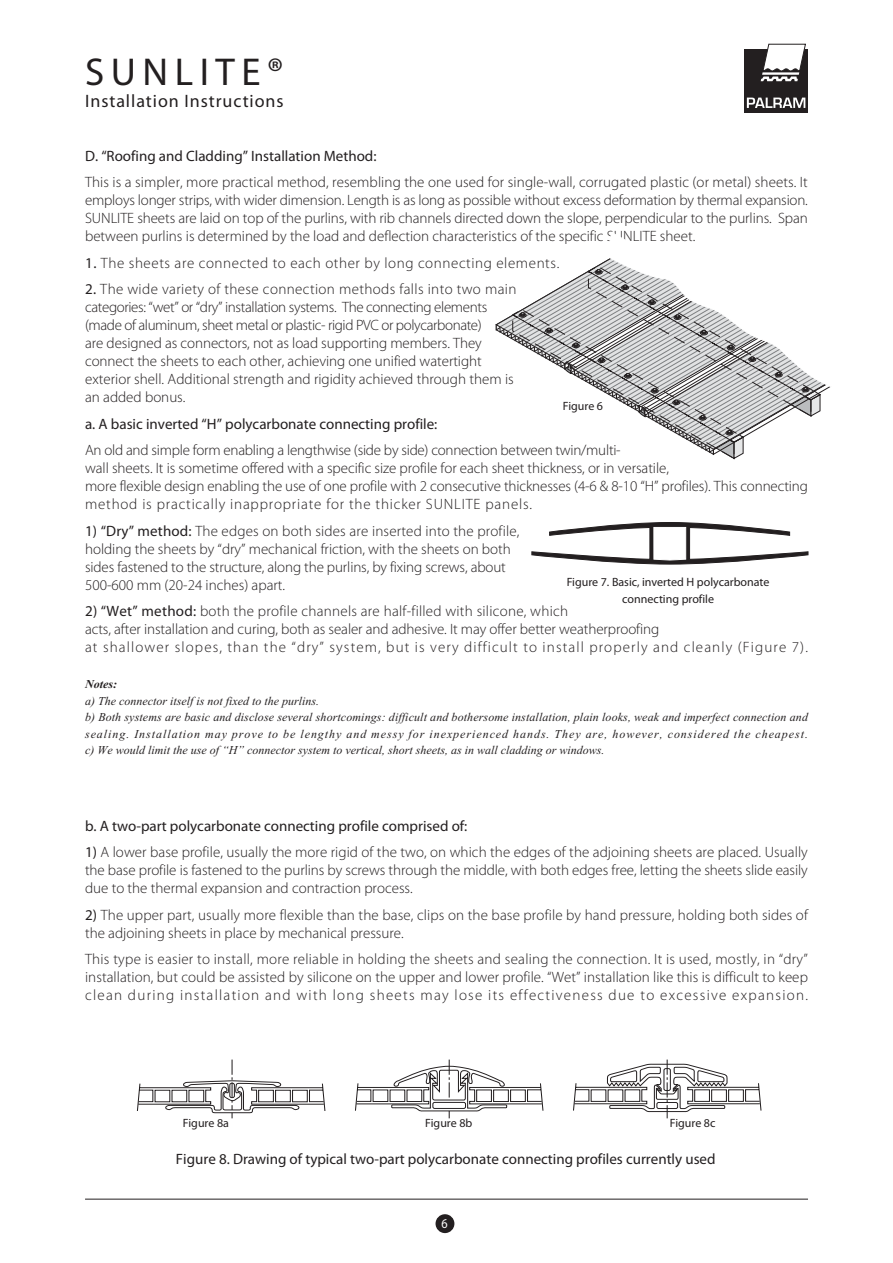
<style>
.page{position:relative;width:893px;height:1263px;background:#fff}
.page>*{position:absolute;margin:0;border:0;box-sizing:border-box;transform-origin:0 0}
.t1{font:39px "Myriad Pro";letter-spacing:.17em;color:#231f20}
.t2{font:18px "Myriad Pro";letter-spacing:.05em;color:#231f20}
.t3{font:300 15px/18px "Myriad Pro";color:#231f20}
.t4{font:300 15px/18px "Myriad Pro";letter-spacing:.02em;color:#231f20}
.t5{font:15px "Myriad Pro";color:#231f20}
.t6{font:300 15px "Myriad Pro";letter-spacing:.04em;color:#231f20}
.t7{font:13.5px "Myriad Pro";color:#fff;scale:.9 1}
.t8{font:12px/16.5px "Times New Roman It MS";letter-spacing:.01em;color:#231f20}
.t9{font:12px/16.5px "Myriad Pro";color:#231f20;text-align:center}
.t10{font:12px "Times New Roman Bd It MS";color:#231f20}
.s1{font-weight:400}
.s2{color:#808284}
</style>
<div class="page">
<div style="left:435px;top:1214px;width:19px;height:19px;background:#231f20;border-radius:50%"></div>
<svg style="left:573px;top:1060px;width:189px;height:58px"></svg>
<svg style="left:137px;top:1060px;width:189px;height:58px"></svg>
<svg style="left:355px;top:1060px;width:189px;height:58px"></svg>
<div style="left:432px;top:1102px;width:34px;height:7px;border:1px solid #231f20;border-radius:2px"></div>
<svg style="left:531px;top:522px;width:277px;height:42px"></svg>
<div style="left:744px;top:49px;width:64px;height:64px;background:#231f20"></div>
<svg style="left:747px;top:98px;width:58px;height:10px"></svg>
<svg style="left:761px;top:44px;width:45px;height:37px"></svg>
<hr style="left:85px;top:1199px;width:723px;height:1px;background:#231f20">
<svg style="left:496px;top:258px;width:334px;height:135px"></svg>
<svg style="left:512px;top:266px;width:309px;height:193px"></svg>
<h1 class="t1" style="left:85px;top:57px;width:200px">SUNLITE®</h1>
<p class="t2" style="left:85px;top:94px;width:200px">Installation Instructions</p>
<p class="t5" style="left:85px;top:150px;width:293px">D. “Roofing and Cladding” Installation Method:</p>
<p class="t3" style="left:85px;top:174px;width:724px;text-align:justify">This is a simpler, more practical method, resembling the one used for single-wall, corrugated plastic (or metal) sheets. It employs longer strips, with wider dimension. Length is as long as possible without excess deformation by thermal expansion.<br>SUNLITE sheets are laid on top of the purlins, with rib channels directed down the slope, perpendicular to the purlins. Span between purlins is determined by the load and deflection characteristics of the specific SUNLITE sheet.</p>
<p class="t6" style="left:85px;top:257px;width:476px"><span class="s1">1.</span> The sheets are connected to each other by long connecting <span class="s2">elements.</span></p>
<p class="t3" style="left:85px;top:281px;width:433px"><span class="s1">2.</span> The wide variety of these connection methods falls into two m<span class="s2">ain </span>categories: “wet” or “dry” installation systems. The connecting elements (made of aluminum, sheet metal or plastic- rigid PVC or polycarbonate)<br>are designed as connectors, not as load supporting members. They connect the sheets to each other, achieving one unified watertight exterior shell. Additional strength and rigidity achieved through them is an added bonus.</p>
<p class="t5" style="left:85px;top:418px;width:354px">a. A basic inverted “H” polycarbonate connecting profile:</p>
<p class="t3" style="left:85px;top:442px;width:724px">An old and simple form enabling a lengthwise (side by side) connection between twin/multi-<br>wall sheets. It is sometime offered with a specific size profile for each sheet thickness, or in versatile,<br>more flexible design enabling the use of one profile with 2 consecutive thicknesses (4-6 &amp; 8-10 “H” profiles). This connecting method is practically inappropriate for the thicker SUNLITE panels.</p>
<p class="t3" style="left:85px;top:523px;width:436px"><span class="s1">1) “Dry” method:</span> The edges on both sides are inserted into the profile, holding the sheets by “dry” mechanical friction, with the sheets on both sides fastened to the structure, along the purlins, by fixing screws, about 500-600 mm (20-24 inches) apart.</p>
<p class="t4" style="left:85px;top:603px;width:724px"><span class="s1">2) “Wet” method:</span> both the profile channels are half-filled with silicone, which<br>acts, after installation and curing, both as sealer and adhesive. It may offer better weatherproofing<br>at shallower slopes, than the “dry” system, but is very difficult to install properly and cleanly (Figure 7).</p>
<p class="t10" style="left:85px;top:680px;width:33px">Notes:</p>
<p class="t8" style="left:85px;top:694px;width:724px">a) The connector itself is not fixed to the purlins.<br>b) Both systems are basic and disclose several shortcomings: difficult and bothersome installation, plain looks, weak and imperfect connection and sealing. Installation may prove to be lengthy and messy for inexperienced hands. They are, however, considered the cheapest. c) We would limit the use of “H” connector system to vertical, short sheets, as in wall cladding or windows.</p>
<p class="t9" style="left:563px;top:398px;width:42px">Figure 6</p>
<p class="t9" style="left:567px;top:575px;width:204px">Figure 7. Basic, inverted H polycarbonate connecting profile</p>
<p class="t5" style="left:85px;top:820px;width:384px">b. A two-part polycarbonate connecting profile comprised of:</p>
<p class="t3" style="left:85px;top:844px;width:724px;text-align:justify"><span class="s1">1)</span> A lower base profile, usually the more rigid of the two, on which the edges of the adjoining sheets are placed. Usually the base profile is fastened to the purlins by screws through the middle, with both edges free, letting the sheets slide easily due to the thermal expansion and contraction process.</p>
<p class="t3" style="left:85px;top:907px;width:724px"><span class="s1">2)</span> The upper part, usually more flexible than the base, clips on the base profile by hand pressure, holding both sides of the adjoining sheets in place by mechanical pressure.</p>
<p class="t3" style="left:85px;top:951px;width:724px;text-align:justify">This type is easier to install, more reliable in holding the sheets and sealing the connection. It is used, mostly, in “dry” installation, but could be assisted by silicone on the upper and lower profile. “Wet” installation like this is difficult to keep clean during installation and with long sheets may lose its effectiveness due to excessive expansion.</p>
<p class="t9" style="left:183px;top:1115px;width:47px">Figure 8a</p>
<p class="t9" style="left:425px;top:1115px;width:49px">Figure 8b</p>
<p class="t9" style="left:670px;top:1115px;width:47px">Figure 8c</p>
<p class="t5" style="left:176px;top:1153px;width:541px">Figure 8. Drawing of typical two-part polycarbonate connecting profiles currently used</p>
<p class="t7" style="left:441px;top:1219px;width:8px">6</p>
</div>
